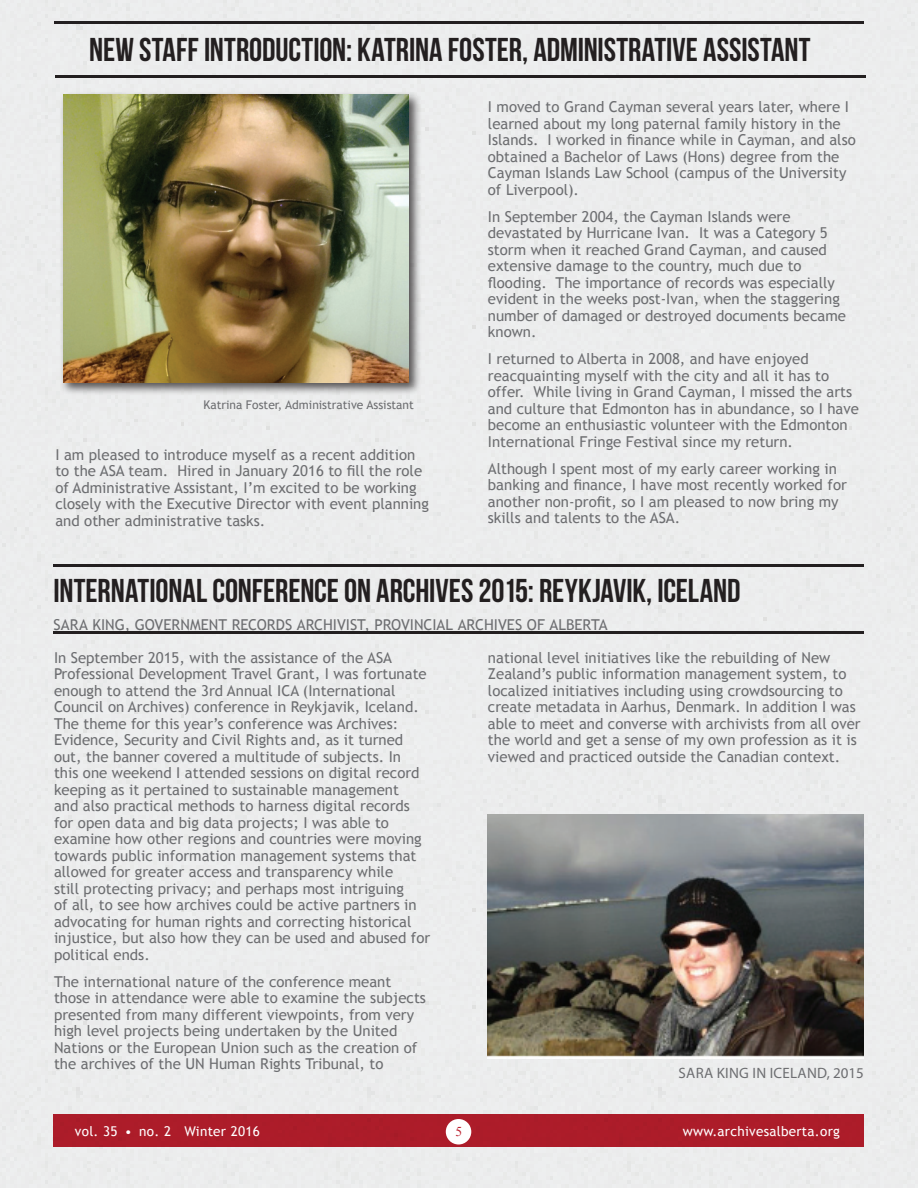
<style>
.page{position:relative;width:918px;height:1188px;background:#eceded}
.page>*{position:absolute;margin:0;border:0;box-sizing:border-box;transform-origin:0 0}
.t1{font:33px "Bebas Neue";letter-spacing:-.005em;color:#231f20}
.t2{font:15px/16.5px "Trebuchet MS";color:#6d6e71}
.t3{font:15px "Myriad Pro";letter-spacing:.02em;color:#6d6e71}
.t4{font:13.5px "Trebuchet MS";letter-spacing:.02em;color:#fff}
.t5{font:13.5px "Times New Roman";color:#bb1f2d}
.t6{font:12px "Trebuchet MS";color:#6d6e71}
</style>
<div class="page">
<div style="left:54px;top:1114px;width:810px;height:33px;background:#ad1c29"></div>
<div style="left:446px;top:1119px;width:25px;height:25px;background:#fff;border-radius:50%"></div>
<hr style="left:54px;top:564px;width:810px;height:2px;background:#231f20">
<hr style="left:54px;top:632px;width:810px;height:2px;background:#231f20">
<div style="left:59px;top:91px;width:363px;height:305px;background:#231f20;opacity:.75"></div>
<img style="left:63px;top:95px;width:346px;height:288px">
<img style="left:488px;top:814px;width:376px;height:244px">
<hr style="left:55px;top:75px;width:810px;height:3px;background:#231f20">
<hr style="left:54px;top:21px;width:810px;height:2px;background:#231f20">
<h1 class="t1" style="left:89px;top:31px;width:63px">NEW STAFF</h1>
<h1 class="t1" style="left:204px;top:31px;width:13px">INTROD</h1>
<h1 class="t1" style="left:275px;top:31px;width:26px">UCTION</h1>
<h1 class="t1" style="left:346px;top:31px;width:25px">: KATRINA</h1>
<h1 class="t1" style="left:448px;top:31px;width:14px">FOSTER</h1>
<h1 class="t1" style="left:522px;top:31px;width:24px">, ADMINISTRATIVE</h1>
<h1 class="t1" style="left:703px;top:31px;width:13px">ASSISTANT</h1>
<p class="t6" style="left:203px;top:398px;width:212px">Katrina Foster, Administrative Assistant</p>
<p class="t2" style="left:55px;top:446px;width:375px">I am pleased to introduce myself as a recent addition to the ASA team. Hired in January 2016 to fill the role of Administrative Assistant, I’m excited to be working closely with the Executive Director with event planning and other administrative tasks.</p>
<p class="t2" style="left:488px;top:99px;width:369px">I moved to Grand Cayman several years later, where I learned about my long paternal family history in the Islands. I worked in finance while in Cayman, and also obtained a Bachelor of Laws (Hons) degree from the Cayman Islands Law School (campus of the University of Liverpool).</p>
<p class="t2" style="left:488px;top:208px;width:360px">In September 2004, the Cayman Islands were devastated by Hurricane Ivan. It was a Category 5 storm when it reached Grand Cayman, and caused extensive damage to the country, much due to flooding. The importance of records was especially evident in the weeks post-Ivan, when the staggering number of damaged or destroyed documents became known.</p>
<p class="t2" style="left:488px;top:351px;width:373px">I returned to Alberta in 2008, and have enjoyed reacquainting myself with the city and all it has to offer. While living in Grand Cayman, I missed the arts and culture that Edmonton has in abundance, so I have become an enthusiastic volunteer with the Edmonton International Fringe Festival since my return.</p>
<p class="t2" style="left:488px;top:460px;width:360px">Although I spent most of my early career working in banking and finance, I have most recently worked for another non-profit, so I am pleased to now bring my skills and talents to the ASA.</p>
<h1 class="t1" style="left:54px;top:573px;width:20px">INTERNATIONAL</h1>
<h1 class="t1" style="left:212px;top:573px;width:14px">CONFERENCE</h1>
<h1 class="t1" style="left:344px;top:573px;width:46px">ON ARCHIVES</h1>
<h1 class="t1" style="left:479px;top:573px;width:199px">2015: REYKJAVIK, ICELAND</h1>
<p class="t2" style="left:54px;top:617px;width:10px">sara</p>
<p class="t2" style="left:93px;top:617px;width:9px">king</p>
<p class="t2" style="left:125px;top:617px;width:31px">, Government</p>
<p class="t2" style="left:232px;top:617px;width:19px">Records</p>
<p class="t2" style="left:297px;top:617px;width:18px">Archivist</p>
<p class="t2" style="left:364px;top:617px;width:19px">, provincial</p>
<p class="t2" style="left:458px;top:617px;width:9px">archives</p>
<p class="t2" style="left:527px;top:617px;width:32px">of alberta</p>
<p class="t2" style="left:54px;top:649px;width:378px">In September 2015, with the assistance of the ASA Professional Development Travel Grant, I was fortunate enough to attend the 3rd Annual ICA (International Council on Archives) conference in Reykjavik, Iceland.<br>The theme for this year’s conference was Archives:<br>Evidence, Security and Civil Rights and, as it turned out, the banner covered a multitude of subjects. In<br>this one weekend I attended sessions on digital record keeping as it pertained to sustainable management<br>and also practical methods to harness digital records for open data and big data projects; I was able to examine how other regions and countries were moving towards public information management systems that allowed for greater access and transparency while<br>still protecting privacy; and perhaps most intriguing<br>of all, to see how archives could be active partners in advocating for human rights and correcting historical injustice, but also how they can be used and abused for political ends.</p>
<p class="t2" style="left:54px;top:973px;width:374px">The international nature of the conference meant those in attendance were able to examine the subjects presented from many different viewpoints, from very high level projects being undertaken by the United Nations or the European Union such as the creation of the archives of the UN Human Rights Tribunal, to</p>
<p class="t2" style="left:488px;top:649px;width:374px">national level initiatives like the rebuilding of New Zealand’s public information management system, to localized initiatives including using crowdsourcing to create metadata in Aarhus, Denmark. In addition I was able to meet and converse with archivists from all over the world and get a sense of my own profession as it is viewed and practiced outside the Canadian context.</p>
<p class="t3" style="left:679px;top:1063px;width:187px">SARA KING IN ICELAND, 2015</p>
<p class="t4" style="left:75px;top:1123px;width:186px">vol. 35 • no. 2 Winter 2016</p>
<p class="t5" style="left:456px;top:1122px;width:8px">5</p>
<p class="t4" style="left:683px;top:1123px;width:159px">www.archivesalberta.org</p>
</div>
